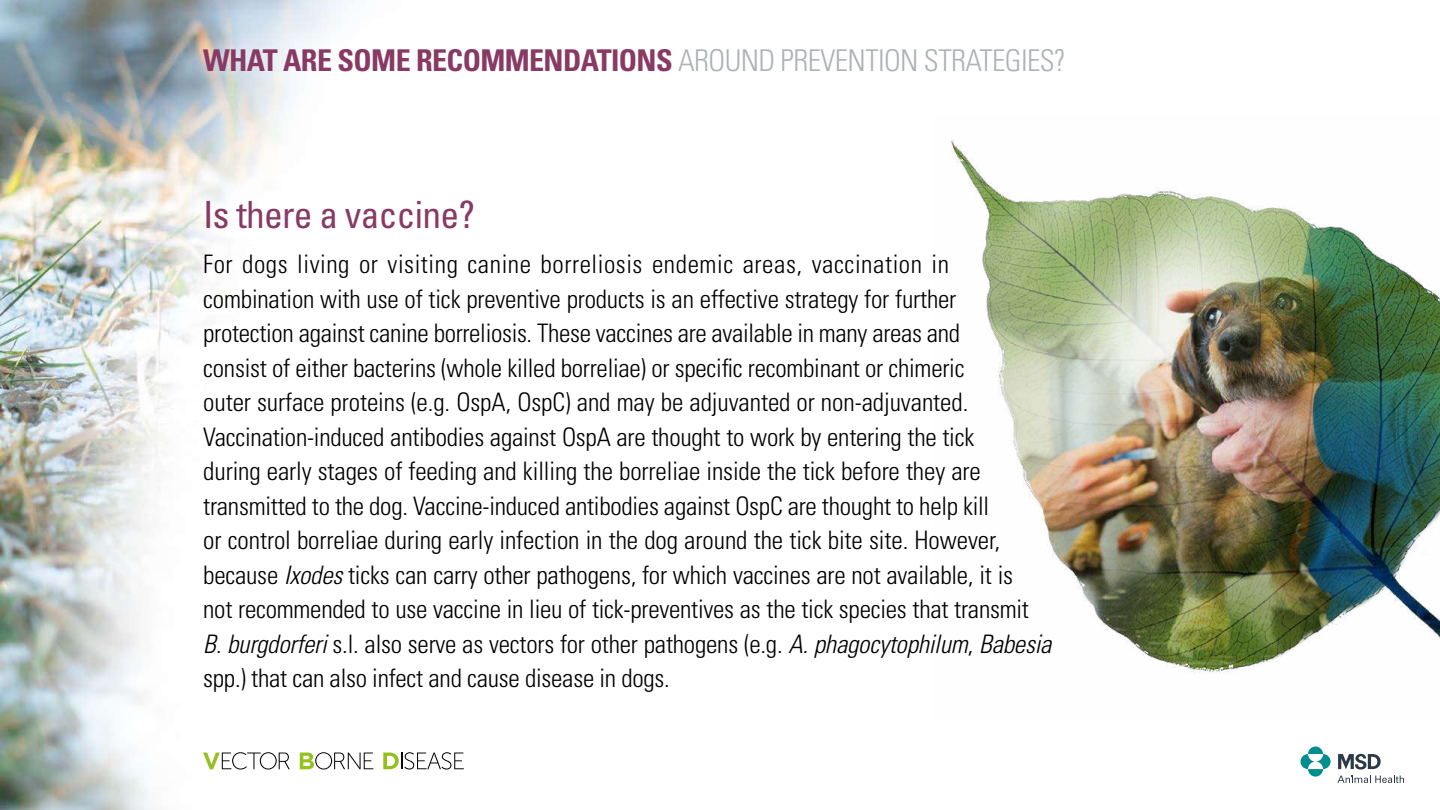
<style>
.page{position:relative;width:1440px;height:810px;background:#fff}
.page>*{position:absolute;margin:0;border:0;box-sizing:border-box;transform-origin:0 0}
.t1{font:condensed 37.5px "Univers LT Std";letter-spacing:-.02em;color:#883964}
.t2{font:300 condensed 30px "Univers LT Std";letter-spacing:-.02em;color:#aeb2b5}
.t3{font:300 condensed 25.5px/34.5px "Univers LT Std";letter-spacing:-.01em;color:#000}
.s1{font-weight:700;color:#883964}
.s2{font-style:italic}
</style>
<div class="page">
<img style="left:0;top:0;width:374px;height:810px">
<svg style="left:1301px;top:747px;width:30px;height:30px"></svg>
<svg style="left:1338px;top:754px;width:43px;height:16px"></svg>
<svg style="left:1338px;top:776px;width:66px;height:7px"></svg>
<svg style="left:203px;top:752px;width:87px;height:18px"></svg>
<svg style="left:300px;top:752px;width:73px;height:18px"></svg>
<svg style="left:383px;top:752px;width:81px;height:18px"></svg>
<img style="left:951px;top:139px;width:489px;height:535px">
<p class="t2" style="left:203px;top:43px;width:864px"><span class="s1">WHAT ARE SOME RECOMMENDATIONS</span> AROUND PREVENTION STRATEGIES?</p>
<h1 class="t1" style="left:203px;top:190px;width:273px">Is there a vaccine?</h1>
<p class="t3" style="left:203px;top:247px;width:850px">For dogs living or visiting canine borreliosis endemic areas, vaccination in combination with use of tick preventive products is an effective strategy for further protection against canine borreliosis. These vaccines are available in many areas and<br>consist of either bacterins (whole killed borreliae) or specific recombinant or chimeric<br>outer surface proteins (e.g. OspA, OspC) and may be adjuvanted or non-adjuvanted.<br>Vaccination-induced antibodies against OspA are thought to work by entering the tick<br>during early stages of feeding and killing the borreliae inside the tick before they are transmitted to the dog. Vaccine-induced antibodies against OspC are thought to help kill<br>or control borreliae during early infection in the dog around the tick bite site. However, because <span class="s2">Ixodes</span> ticks can carry other pathogens, for which vaccines are not available, it is<br>not recommended to use vaccine in lieu of tick-preventives as the tick species that transmit <span class="s2">B. burgdorferi</span> s.l. also serve as vectors for other pathogens (e.g. <span class="s2">A. phagocytophilum</span>, <span class="s2">Babesia </span>spp.) that can also infect and cause disease in dogs.</p>
</div>
